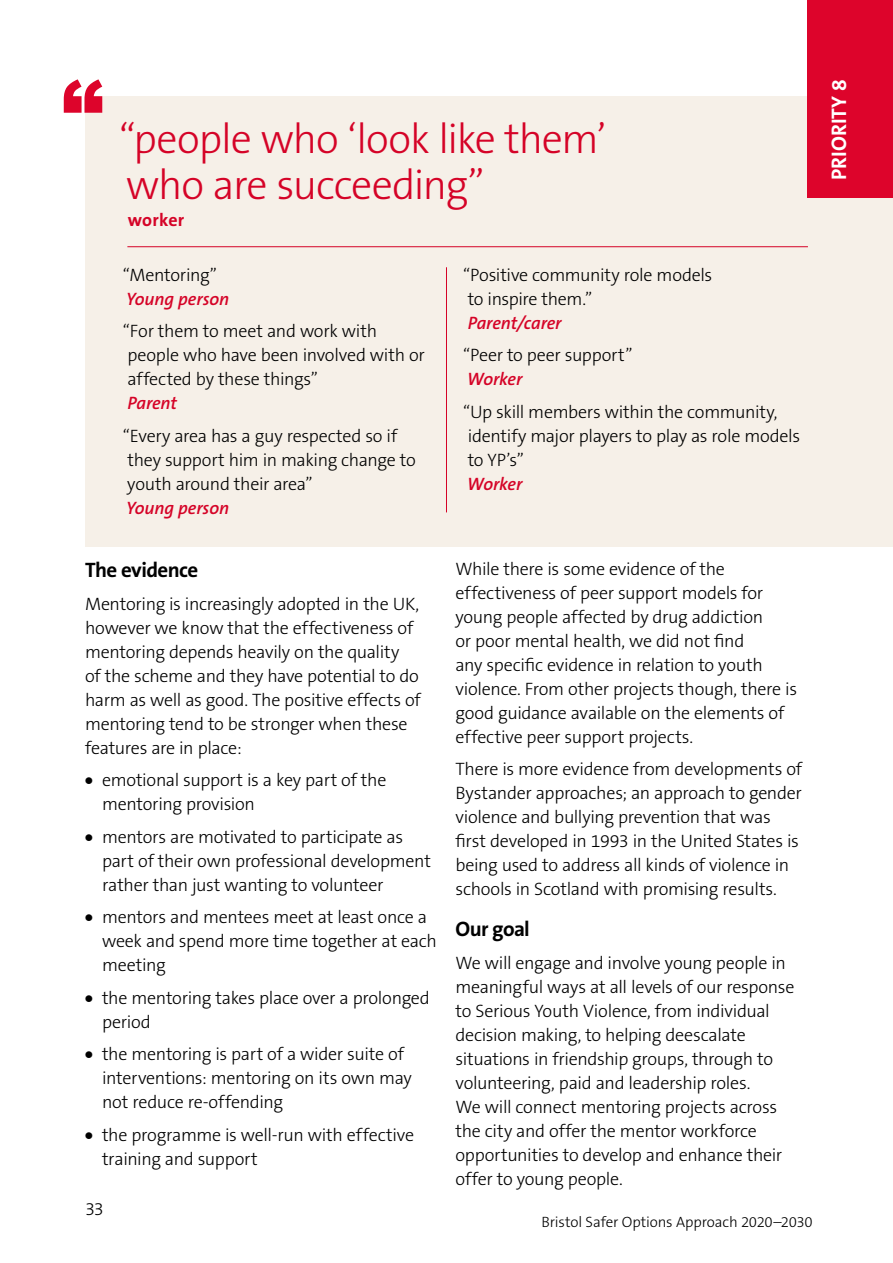
<style>
.page{position:relative;width:893px;height:1263px;background:#fff}
.page>*{position:absolute;margin:0;border:0;box-sizing:border-box;transform-origin:0 0}
.t1{font:300 42px/46.5px "The Sans B3";letter-spacing:-.025em;color:#dd042b}
.t2{font:700 21.15px "The Sans B7";letter-spacing:-.01em;color:#fff}
.t3{font:700 21px "The Sans B7";letter-spacing:-.03em;color:#000}
.t4{font:300 18px/24px "The Sans B3";letter-spacing:-.015em;color:#000}
.t5{font:italic 600 18px "The Sans B6";letter-spacing:-.01em;color:#dd042b}
.t6{font:700 18px "The Sans B7";letter-spacing:.01em;color:#dd042b}
.t7{font:300 15px "The Sans B3";letter-spacing:-.01em;color:#000}
.s1{font-family:"The Sans B9";font-weight:900}
</style>
<div class="page">
<div style="left:85px;top:96px;width:808px;height:451px;background:#f6f0e8"></div>
<svg style="left:64px;top:79px;width:38px;height:34px"></svg>
<div style="left:808px;top:0;width:85px;height:198px;background:#dd042b"></div>
<hr style="left:127px;top:246px;width:681px;height:1px;background:#dd042b">
<hr style="left:446px;top:267px;width:1px;height:245px;background:#dd042b">
<h1 class="t1" style="left:120px;top:117px;width:488px">“people who ‘look like them’ who are succeeding”</h1>
<p class="t6" style="left:128px;top:211px;width:58px">worker</p>
<p class="t4" style="left:123px;top:263px;width:95px">“Mentoring”</p>
<p class="t5" style="left:126px;top:289px;width:104px">Young person</p>
<p class="t4" style="left:123px;top:320px;width:303px">“For them to meet and work with people who have been involved with or affected by these things”</p>
<p class="t5" style="left:128px;top:394px;width:51px">Parent</p>
<p class="t4" style="left:123px;top:424px;width:294px">“Every area has a guy respected so if they support him in making change to youth around their area”</p>
<p class="t5" style="left:126px;top:498px;width:104px">Young person</p>
<p class="t3" style="left:85px;top:559px;width:115px">The evidence</p>
<p class="t4" style="left:85px;top:592px;width:337px">Mentoring is increasingly adopted in the UK, however we know that the effectiveness of mentoring depends heavily on the quality<br>of the scheme and they have potential to do harm as well as good. The positive effects of mentoring tend to be stronger when these features are in place:</p>
<p class="t4" style="left:102px;top:769px;width:286px;text-indent:-17px"><span class="s1">•</span> emotional support is a key part of the mentoring provision</p>
<p class="t4" style="left:102px;top:825px;width:330px;text-indent:-17px"><span class="s1">•</span> mentors are motivated to participate as part of their own professional development rather than just wanting to volunteer</p>
<p class="t4" style="left:102px;top:906px;width:336px;text-indent:-17px"><span class="s1">•</span> mentors and mentees meet at least once a week and spend more time together at each meeting</p>
<p class="t4" style="left:102px;top:986px;width:329px;text-indent:-17px"><span class="s1">•</span> the mentoring takes place over a prolonged period</p>
<p class="t4" style="left:102px;top:1043px;width:311px;text-indent:-17px"><span class="s1">•</span> the mentoring is part of a wider suite of interventions: mentoring on its own may not reduce re-offending</p>
<p class="t4" style="left:102px;top:1123px;width:314px;text-indent:-17px"><span class="s1">•</span> the programme is well-run with effective training and support</p>
<p class="t4" style="left:85px;top:1198px;width:20px">33</p>
<p class="t4" style="left:463px;top:263px;width:251px">“Positive community role models to inspire them.”</p>
<p class="t5" style="left:468px;top:313px;width:95px">Parent/carer</p>
<p class="t4" style="left:463px;top:344px;width:171px">“Peer to peer support”</p>
<p class="t5" style="left:467px;top:370px;width:57px">Worker</p>
<p class="t4" style="left:463px;top:400px;width:338px">“Up skill members within the community, identify major players to play as role models to YP’s”</p>
<p class="t5" style="left:467px;top:474px;width:57px">Worker</p>
<p class="t4" style="left:455px;top:557px;width:343px">While there is some evidence of the effectiveness of peer support models for young people affected by drug addiction<br>or poor mental health, we did not find<br>any specific evidence in relation to youth violence. From other projects though, there is good guidance available on the elements of effective peer support projects.</p>
<p class="t4" style="left:455px;top:758px;width:348px">There is more evidence from developments of Bystander approaches; an approach to gender violence and bullying prevention that was first developed in 1993 in the United States is being used to address all kinds of violence in schools in Scotland with promising results.</p>
<p class="t3" style="left:455px;top:918px;width:76px">Our goal</p>
<p class="t4" style="left:455px;top:951px;width:340px">We will engage and involve young people in meaningful ways at all levels of our response to Serious Youth Violence, from individual decision making, to helping deescalate situations in friendship groups, through to volunteering, paid and leadership roles.<br>We will connect mentoring projects across the city and offer the mentor workforce opportunities to develop and enhance their offer to young people.</p>
<p class="t7" style="left:541px;top:1214px;width:273px">Bristol Safer Options Approach 2020–2030</p>
<p class="t2" style="left:828px;top:179px;width:102px;rotate:-90deg">PRIORITY 8</p>
</div>
